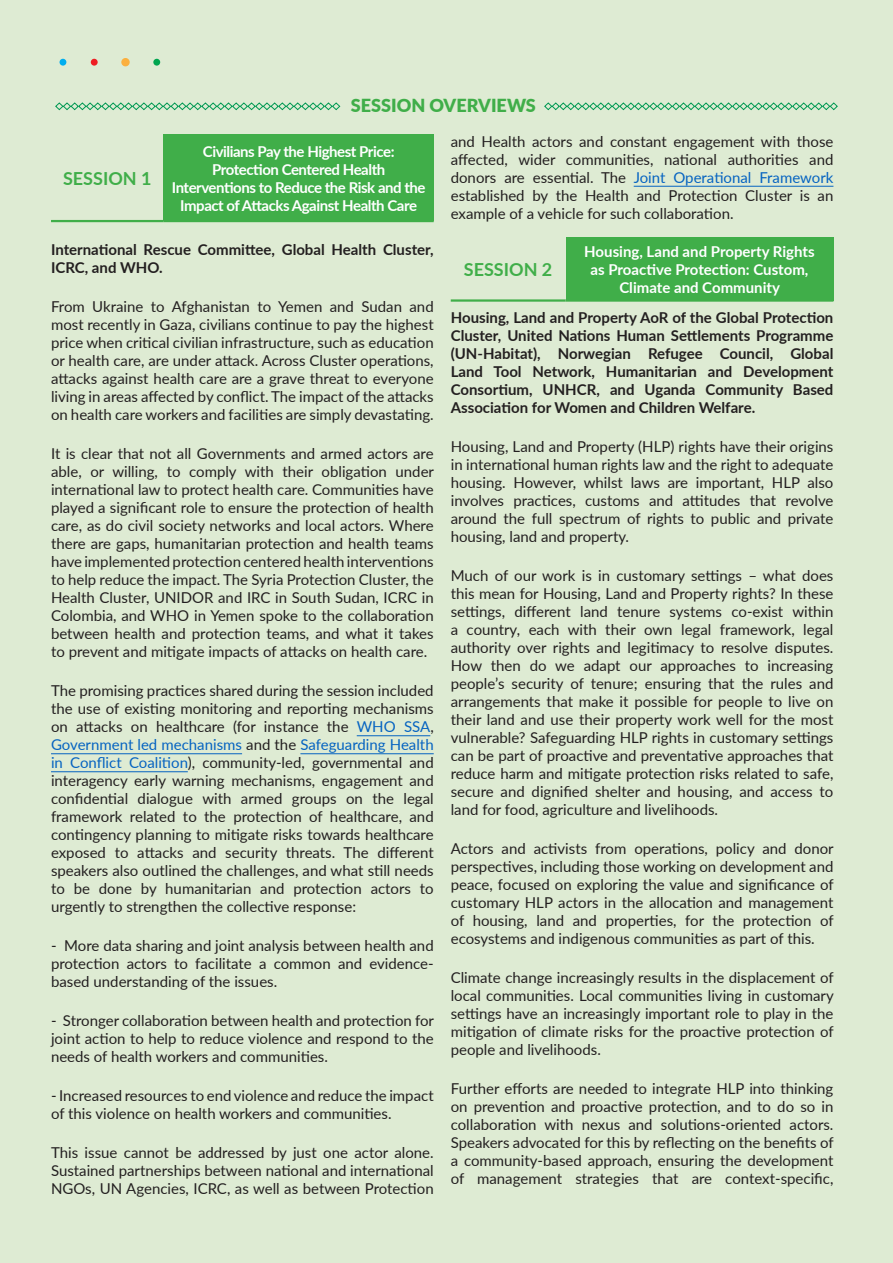
<style>
.page{position:relative;width:893px;height:1263px;background:#deebd3}
.page>*{position:absolute;margin:0;border:0;box-sizing:border-box;transform-origin:0 0}
.Headline_12_15_left{font:900 18px "Lato";color:#40ae49}
.t1{font:700 18px "Lato";color:#40ae49}
.t2{font:15px/18px "Lato";color:#231f20;text-align:justify}
.t3{font:700 15px/18px "Lato";color:#231f20}
.t4{font:700 15px/18px "Lato";letter-spacing:-.03em;color:#fff;text-align:center}
.t5{font:700 15px/18px "Lato";color:#fff;text-align:center}
.s1{color:#0563c1}
</style>
<div class="page">
<hr style="left:357px;top:735px;width:73px;height:1px;background:#0563c1">
<hr style="left:51px;top:753px;width:191px;height:1px;background:#0563c1">
<hr style="left:300px;top:753px;width:134px;height:1px;background:#0563c1">
<hr style="left:51px;top:771px;width:137px;height:1px;background:#0563c1">
<div style="left:164px;top:135px;width:270px;height:86px;background:#40ae49"></div>
<hr style="left:51px;top:220px;width:113px;height:2px;background:#40ae49">
<hr style="left:164px;top:220px;width:270px;height:2px;background:#40ae49">
<hr style="left:634px;top:186px;width:199px;height:1px;background:#0563c1">
<div style="left:566px;top:237px;width:267px;height:64px;background:#40ae49"></div>
<hr style="left:451px;top:299px;width:115px;height:3px;background:#40ae49">
<hr style="left:566px;top:299px;width:267px;height:3px;background:#40ae49">
<svg style="left:55px;top:102px;width:286px;height:9px"></svg>
<svg style="left:544px;top:102px;width:294px;height:9px"></svg>
<div style="left:153px;top:59px;width:7px;height:7px;background:#00a54f;border-radius:50%"></div>
<div style="left:59px;top:59px;width:8px;height:7px;background:#00aeef;border-radius:50%"></div>
<div style="left:91px;top:59px;width:7px;height:7px;background:#ee1d23;border-radius:50%"></div>
<div style="left:122px;top:59px;width:7px;height:7px;background:#fbb03f;border-radius:50%"></div>
<div style="left:121px;top:58px;width:9px;height:8px;border:2px solid #fbb03f;border-radius:50%"></div>
<p class="Headline_12_15_left" style="left:351px;top:92px;width:187px">SESSION OVERVIEWS</p>
<p class="t4" style="left:172px;top:142px;width:255px">Civilians Pay the Highest Price:<br>Protection Centered Health Interventions to Reduce the Risk and the Impact of Attacks Against Health Care</p>
<p class="t3" style="left:51px;top:240px;width:384px">International Rescue Committee, Global Health Cluster,<br>ICRC, and WHO.</p>
<p class="t2" style="left:51px;top:297px;width:384px">From Ukraine to Afghanistan to Yemen and Sudan and most recently in Gaza, civilians continue to pay the highest price when critical civilian infrastructure, such as education or health care, are under attack. Across Cluster operations, attacks against health care are a grave threat to everyone living in areas affected by conflict. The impact of the attacks on health care workers and facilities are simply devastating.</p>
<p class="t2" style="left:51px;top:444px;width:384px">It is clear that not all Governments and armed actors are able, or willing, to comply with their obligation under international law to protect health care. Communities have played a significant role to ensure the protection of health care, as do civil society networks and local actors. Where there are gaps, humanitarian protection and health teams have implemented protection centered health interventions to help reduce the impact. The Syria Protection Cluster, the Health Cluster, UNIDOR and IRC in South Sudan, ICRC in Colombia, and WHO in Yemen spoke to the collaboration between health and protection teams, and what it takes to prevent and mitigate impacts of attacks on health care.</p>
<p class="t2" style="left:51px;top:681px;width:384px">The promising practices shared during the session included the use of existing monitoring and reporting mechanisms on attacks on healthcare (for instance the <span class="s1">WHO SSA</span>, <span class="s1">Government led mechanisms</span> and the <span class="s1">Safeguarding Health in Conflict Coalition</span>), community-led, governmental and interagency early warning mechanisms, engagement and confidential dialogue with armed groups on the legal framework related to the protection of healthcare, and contingency planning to mitigate risks towards healthcare exposed to attacks and security threats. The different speakers also outlined the challenges, and what still needs to be done by humanitarian and protection actors to urgently to strengthen the collective response:</p>
<p class="t2" style="left:51px;top:936px;width:384px">- More data sharing and joint analysis between health and protection actors to facilitate a common and evidence&shy;based understanding of the issues.</p>
<p class="t2" style="left:51px;top:1011px;width:384px">- Stronger collaboration between health and protection for joint action to help to reduce violence and respond to the needs of health workers and communities.</p>
<p class="t2" style="left:51px;top:1086px;width:384px">- Increased resources to end violence and reduce the impact of this violence on health workers and communities.</p>
<p class="t2" style="left:51px;top:1143px;width:384px">This issue cannot be addressed by just one actor alone.<br>Sustained partnerships between national and international NGOs, UN Agencies, ICRC, as well as between Protection</p>
<p class="t1" style="left:63px;top:165px;width:90px">SESSION 1</p>
<p class="t2" style="left:451px;top:132px;width:384px">and Health actors and constant engagement with those affected, wider communities, national authorities and donors are essential. The <span class="s1">Joint Operational Framework </span>established by the Health and Protection Cluster is an example of a vehicle for such collaboration.</p>
<p class="t5" style="left:584px;top:242px;width:232px">Housing, Land and Property Rights as Proactive Protection: Custom,<br>Climate and Community</p>
<p class="t3" style="left:451px;top:308px;width:384px;text-align:justify">Housing, Land and Property AoR of the Global Protection Cluster, United Nations Human Settlements Programme (UN-Habitat), Norwegian Refugee Council, Global Land Tool Network, Humanitarian and Development Consortium, UNHCR, and Uganda Community Based Association for Women and Children Welfare.</p>
<p class="t2" style="left:451px;top:437px;width:384px">Housing, Land and Property (HLP) rights have their origins in international human rights law and the right to adequate housing. However, whilst laws are important, HLP also involves practices, customs and attitudes that revolve around the full spectrum of rights to public and private housing, land and property.</p>
<p class="t2" style="left:451px;top:566px;width:384px">Much of our work is in customary settings – what does this mean for Housing, Land and Property rights? In these settings, different land tenure systems co-exist within a country, each with their own legal framework, legal authority over rights and legitimacy to resolve disputes.<br>How then do we adapt our approaches to increasing people’s security of tenure; ensuring that the rules and arrangements that make it possible for people to live on their land and use their property work well for the most vulnerable? Safeguarding HLP rights in customary settings can be part of proactive and preventative approaches that reduce harm and mitigate protection risks related to safe, secure and dignified shelter and housing, and access to land for food, agriculture and livelihoods.</p>
<p class="t2" style="left:451px;top:839px;width:384px">Actors and activists from operations, policy and donor perspectives, including those working on development and peace, focused on exploring the value and significance of customary HLP actors in the allocation and management of housing, land and properties, for the protection of ecosystems and indigenous communities as part of this.</p>
<p class="t2" style="left:451px;top:968px;width:385px">Climate change increasingly results in the displacement of local communities. Local communities living in customary settings have an increasingly important role to play in the mitigation of climate risks for the proactive protection of people and livelihoods.</p>
<p class="t2" style="left:451px;top:1079px;width:384px">Further efforts are needed to integrate HLP into thinking on prevention and proactive protection, and to do so in collaboration with nexus and solutions-oriented actors.<br>Speakers advocated for this by reflecting on the benefits of a community-based approach, ensuring the development of management strategies that are context-specific,</p>
<p class="t1" style="left:464px;top:256px;width:90px">SESSION 2</p>
</div>
